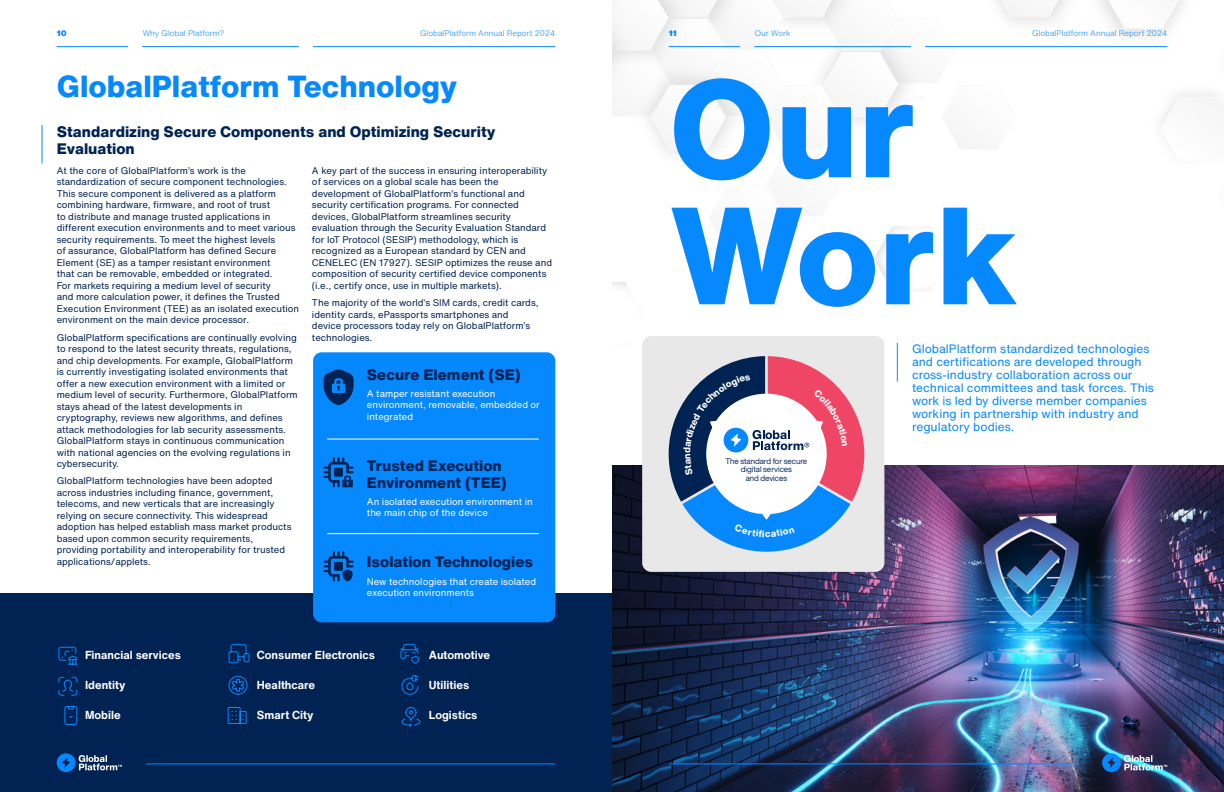
<style>
.page{position:relative;width:1224px;height:792px;background:#fff}
.page>*{position:absolute;margin:0;border:0;box-sizing:border-box;transform-origin:0 0}
.t1{font:800 135.7px/127px "Helvetica Now Text";color:#0688ff}
.t2{font:800 30px "Helvetica Now Text";color:#0688ff}
.t3{font:800 15px/17px "Helvetica Now Text";color:#002353}
.t4{font:12px/13px "Helvetica Now Text";color:#0688ff}
.t5{font:700 11.4px "Helvetica Now Text";color:#fff}
.t6{font:9.5px/11.5px "Helvetica Now Text";color:#002353}
.t7{font:9.5px/11.5px "Helvetica Now Text";color:#fff}
.t8{font:300 8px "Helvetica Now Text";color:#0688ff}
.t9{font:8px/8.4px "Helvetica Now Display";color:#002353;text-align:center}
.t10{font:900 8px "Helvetica Now Text";color:#0688ff}
</style>
<div class="page">
<img style="left:612px;top:0;width:612px;height:466px">
<div style="left:0;top:593px;width:612px;height:199px;background:#002353"></div>
<hr style="left:42px;top:125px;width:1px;height:38px;background:#0688ff">
<svg style="left:64px;top:706px;width:14px;height:19px"></svg>
<svg style="left:58px;top:646px;width:20px;height:19px"></svg>
<svg style="left:58px;top:676px;width:20px;height:20px"></svg>
<svg style="left:228px;top:644px;width:22px;height:20px"></svg>
<svg style="left:228px;top:675px;width:20px;height:20px"></svg>
<svg style="left:227px;top:707px;width:20px;height:17px"></svg>
<svg style="left:400px;top:643px;width:20px;height:21px"></svg>
<svg style="left:401px;top:675px;width:18px;height:20px"></svg>
<svg style="left:401px;top:707px;width:20px;height:20px"></svg>
<div style="left:313px;top:352px;width:242px;height:270px;background:#0688ff;border-radius:9px"></div>
<svg style="left:324px;top:369px;width:30px;height:36px"></svg>
<svg style="left:324px;top:457px;width:30px;height:30px"></svg>
<svg style="left:324px;top:551px;width:30px;height:30px"></svg>
<hr style="left:327px;top:439px;width:212px;height:1px;background:#fff">
<hr style="left:327px;top:533px;width:212px;height:1px;background:#fff">
<img style="left:612px;top:466px;width:612px;height:326px">
<hr style="left:897px;top:343px;width:1px;height:38px;background:#0688ff">
<div style="left:642px;top:336px;width:242px;height:236px;background:#e8e8e8;border-radius:9px"></div>
<hr style="left:669px;top:46px;width:71px;height:1px;background:#0688ff">
<hr style="left:754px;top:46px;width:157px;height:1px;background:#0688ff">
<hr style="left:925px;top:46px;width:242px;height:1px;background:#0688ff">
<svg style="left:1102px;top:753px;width:65px;height:19px"></svg>
<hr style="left:670px;top:764px;width:409px;height:1px;background:#0688ff">
<hr style="left:57px;top:46px;width:71px;height:1px;background:#0688ff">
<hr style="left:142px;top:46px;width:157px;height:1px;background:#0688ff">
<hr style="left:313px;top:46px;width:242px;height:1px;background:#0688ff">
<svg style="left:57px;top:753px;width:65px;height:19px"></svg>
<hr style="left:146px;top:764px;width:409px;height:1px;background:#0688ff">
<svg style="left:669px;top:356px;width:195px;height:196px"></svg>
<p class="t10" style="left:57px;top:27px;width:12px">10</p>
<p class="t8" style="left:143px;top:27px;width:83px">Why Global Platform?</p>
<p class="t8" style="left:420px;top:27px;width:137px">GlobalPlatform Annual Report 2024</p>
<p class="t10" style="left:669px;top:27px;width:10px">11</p>
<p class="t8" style="left:755px;top:27px;width:37px">Our Work</p>
<p class="t8" style="left:1032px;top:27px;width:137px">GlobalPlatform Annual Report 2024</p>
<h2 class="t2" style="left:57px;top:64px;width:402px">GlobalPlatform Technology</h2>
<h3 class="t3" style="left:57px;top:123px;width:440px">Standardizing Secure Components and Optimizing Security<br>Evaluation</h3>
<p class="t6" style="left:57px;top:164px;width:244px">At the core of GlobalPlatform’s work is the standardization of secure component technologies.<br>This secure component is delivered as a platform combining hardware, firmware, and root of trust<br>to distribute and manage trusted applications in different execution environments and to meet various security requirements. To meet the highest levels<br>of assurance, GlobalPlatform has defined Secure Element (SE) as a tamper resistant environment<br>that can be removable, embedded or integrated.<br>For markets requiring a medium level of security<br>and more calculation power, it defines the Trusted Execution Environment (TEE) as an isolated execution environment on the main device processor.</p>
<p class="t6" style="left:57px;top:331px;width:243px">GlobalPlatform specifications are continually evolving to respond to the latest security threats, regulations, and chip developments. For example, GlobalPlatform is currently investigating isolated environments that offer a new execution environment with a limited or medium level of security. Furthermore, GlobalPlatform stays ahead of the latest developments in cryptography, reviews new algorithms, and defines attack methodologies for lab security assessments.<br>GlobalPlatform stays in continuous communication with national agencies on the evolving regulations in cybersecurity.</p>
<p class="t6" style="left:57px;top:475px;width:236px">GlobalPlatform technologies have been adopted across industries including finance, government, telecoms, and new verticals that are increasingly relying on secure connectivity. This widespread adoption has helped establish mass market products based upon common security requirements, providing portability and interoperability for trusted applications/applets.</p>
<p class="t6" style="left:312px;top:165px;width:242px">A key part of the success in ensuring interoperability of services on a global scale has been the development of GlobalPlatform’s functional and security certification programs. For connected devices, GlobalPlatform streamlines security evaluation through the Security Evaluation Standard for IoT Protocol (SESIP) methodology, which is recognized as a European standard by CEN and CENELEC (EN 17927). SESIP optimizes the reuse and composition of security certified device components (i.e., certify once, use in multiple markets).</p>
<p class="t6" style="left:312px;top:297px;width:228px">The majority of the world’s SIM cards, credit cards, identity cards, ePassports smartphones and device processors today rely on GlobalPlatform’s technologies.</p>
<h3 class="t3" style="left:367px;top:365px;width:155px">Secure Element (SE)</h3>
<p class="t7" style="left:367px;top:387px;width:174px">A tamper resistant execution environment, removable, embedded or integrated</p>
<h3 class="t3" style="left:367px;top:457px;width:141px">Trusted Execution<br>Environment (TEE)</h3>
<p class="t7" style="left:367px;top:496px;width:167px">An isolated execution environment in the main chip of the device</p>
<h3 class="t3" style="left:367px;top:553px;width:168px">Isolation Technologies</h3>
<p class="t7" style="left:367px;top:575px;width:171px">New technologies that create isolated execution environments</p>
<p class="t5" style="left:85px;top:646px;width:97px">Financial services</p>
<p class="t5" style="left:85px;top:676px;width:42px">Identity</p>
<p class="t5" style="left:85px;top:707px;width:37px">Mobile</p>
<p class="t5" style="left:257px;top:646px;width:120px">Consumer Electronics</p>
<p class="t5" style="left:257px;top:676px;width:60px">Healthcare</p>
<p class="t5" style="left:257px;top:707px;width:58px">Smart City</p>
<p class="t5" style="left:429px;top:646px;width:63px">Automotive</p>
<p class="t5" style="left:429px;top:676px;width:42px">Utilities</p>
<p class="t5" style="left:429px;top:707px;width:50px">Logistics</p>
<h1 class="t1" style="left:669px;top:62px;width:352px">Our<br>Work</h1>
<p class="t9" style="left:726px;top:457px;width:83px">The standard for secure digital services<br>and devices</p>
<p class="t4" style="left:912px;top:342px;width:243px">GlobalPlatform standardized technologies and certifications are developed through cross-industry collaboration across our technical committees and task forces. This work is led by diverse member companies working in partnership with industry and regulatory bodies.</p>
</div>
